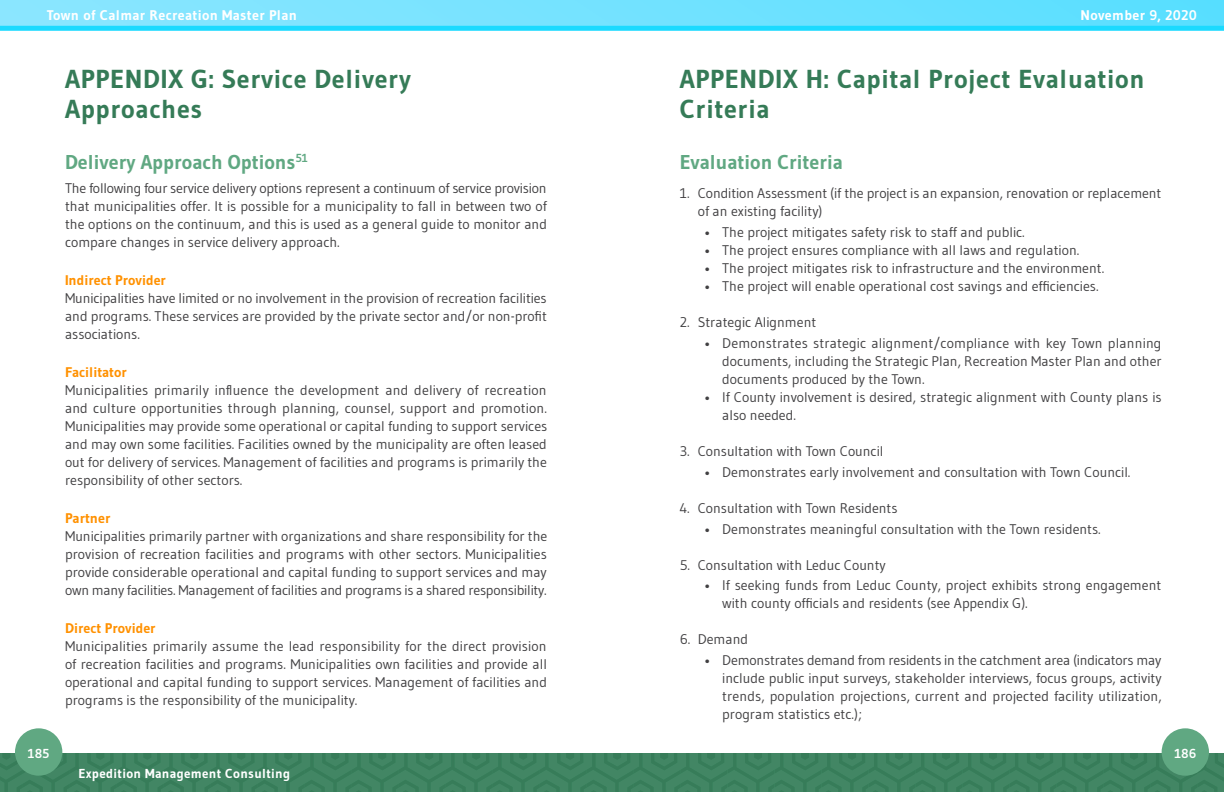
<style>
.page{position:relative;width:1224px;height:792px;background:#fff}
.page>*{position:absolute;margin:0;border:0;box-sizing:border-box;transform-origin:0 0}
.Main_Heading_-_Large{font:700 26px/30px "Gudea";letter-spacing:.025em;color:#357b57}
.Secondary_Heading{font:700 20px "Gudea";color:#60a882}
.t1{font:14px/18px "Gudea";color:#414042;text-align:justify}
.Header_3{font:700 14px "Gudea";color:#ff9100}
.t2{font:700 14px "Gudea";letter-spacing:.025em;color:#fff}
.t3{font:700 13px "Gudea";letter-spacing:.025em;color:#fff}
</style>
<div class="page">
<div style="left:0;top:753px;width:1224px;height:39px;background:#428664"></div>
<div style="left:15px;top:728px;width:47px;height:48px;background:#60a882;border-radius:50%"></div>
<div style="left:1162px;top:728px;width:47px;height:48px;background:#60a882;border-radius:50%"></div>
<div style="left:0;top:0;width:1224px;height:27px;background:linear-gradient(to right,#8de6ff,#59dfff)"></div>
<div style="left:0;top:26px;width:1224px;height:5px;background:#1bdaff"></div>
<p class="t2" style="left:47px;top:7px;width:252px">Town of Calmar Recreation Master Plan</p>
<p class="t2" style="left:1081px;top:7px;width:118px">November 9, 2020</p>
<p class="Main_Heading_-_Large" style="left:65px;top:63px;width:347px">APPENDIX G: Service Delivery<br>Approaches</p>
<p class="Secondary_Heading" style="left:65px;top:150px;width:244px">Delivery Approach Options<sup>51</sup></p>
<p class="t1" style="left:65px;top:179px;width:483px">The following four service delivery options represent a continuum of service provision that municipalities offer. It is possible for a municipality to fall in between two of the options on the continuum, and this is used as a general guide to monitor and compare changes in service delivery approach.</p>
<p class="Header_3" style="left:65px;top:271px;width:103px">Indirect Provider</p>
<p class="t1" style="left:65px;top:289px;width:483px">Municipalities have limited or no involvement in the provision of recreation facilities and programs. These services are provided by the private sector and/or non-profit associations.</p>
<p class="Header_3" style="left:65px;top:363px;width:63px">Facilitator</p>
<p class="t1" style="left:65px;top:381px;width:484px">Municipalities primarily influence the development and delivery of recreation and culture opportunities through planning, counsel, support and promotion.<br>Municipalities may provide some operational or capital funding to support services and may own some facilities. Facilities owned by the municipality are often leased out for delivery of services. Management of facilities and programs is primarily the responsibility of other sectors.</p>
<p class="Header_3" style="left:65px;top:509px;width:47px">Partner</p>
<p class="t1" style="left:65px;top:527px;width:484px">Municipalities primarily partner with organizations and share responsibility for the provision of recreation facilities and programs with other sectors. Municipalities provide considerable operational and capital funding to support services and may own many facilities. Management of facilities and programs is a shared responsibility.</p>
<p class="Header_3" style="left:65px;top:619px;width:92px">Direct Provider</p>
<p class="t1" style="left:65px;top:637px;width:483px">Municipalities primarily assume the lead responsibility for the direct provision of recreation facilities and programs. Municipalities own facilities and provide all operational and capital funding to support services. Management of facilities and programs is the responsibility of the municipality.</p>
<p class="Main_Heading_-_Large" style="left:680px;top:63px;width:466px">APPENDIX H: Capital Project Evaluation<br>Criteria</p>
<p class="Secondary_Heading" style="left:680px;top:150px;width:165px">Evaluation Criteria</p>
<p class="t1" style="left:698px;top:184px;width:465px;text-indent:-18px">1. Condition Assessment (if the project is an expansion, renovation or replacement of an existing facility)</p>
<p class="t1" style="left:704px;top:223px;width:322px">• The project mitigates safety risk to staff and public.</p>
<p class="t1" style="left:704px;top:241px;width:377px">• The project ensures compliance with all laws and regulation.</p>
<p class="t1" style="left:704px;top:259px;width:402px">• The project mitigates risk to infrastructure and the environment.</p>
<p class="t1" style="left:704px;top:277px;width:396px">• The project will enable operational cost savings and efficiencies.</p>
<p class="t1" style="left:680px;top:313px;width:138px">2. Strategic Alignment</p>
<p class="t1" style="left:722px;top:334px;width:441px;text-indent:-18px">• Demonstrates strategic alignment/compliance with key Town planning documents, including the Strategic Plan, Recreation Master Plan and other documents produced by the Town.</p>
<p class="t1" style="left:722px;top:388px;width:441px;text-indent:-18px">• If County involvement is desired, strategic alignment with County plans is also needed.</p>
<p class="t1" style="left:680px;top:442px;width:205px">3. Consultation with Town Council</p>
<p class="t1" style="left:704px;top:463px;width:428px">• Demonstrates early involvement and consultation with Town Council.</p>
<p class="t1" style="left:680px;top:499px;width:219px">4. Consultation with Town Residents</p>
<p class="t1" style="left:704px;top:520px;width:398px">• Demonstrates meaningful consultation with the Town residents.</p>
<p class="t1" style="left:680px;top:556px;width:208px">5. Consultation with Leduc County</p>
<p class="t1" style="left:722px;top:576px;width:441px;text-indent:-18px">• If seeking funds from Leduc County, project exhibits strong engagement with county officials and residents (see Appendix G).</p>
<p class="t1" style="left:680px;top:630px;width:70px">6. Demand</p>
<p class="t1" style="left:722px;top:651px;width:441px;text-indent:-18px">• Demonstrates demand from residents in the catchment area (indicators may include public input surveys, stakeholder interviews, focus groups, activity trends, population projections, current and projected facility utilization, program statistics etc.);</p>
<p class="t3" style="left:28px;top:746px;width:23px">185</p>
<p class="t3" style="left:1174px;top:746px;width:23px">186</p>
<p class="t3" style="left:78px;top:765px;width:213px">Expedition Management Consulting</p>
</div>
